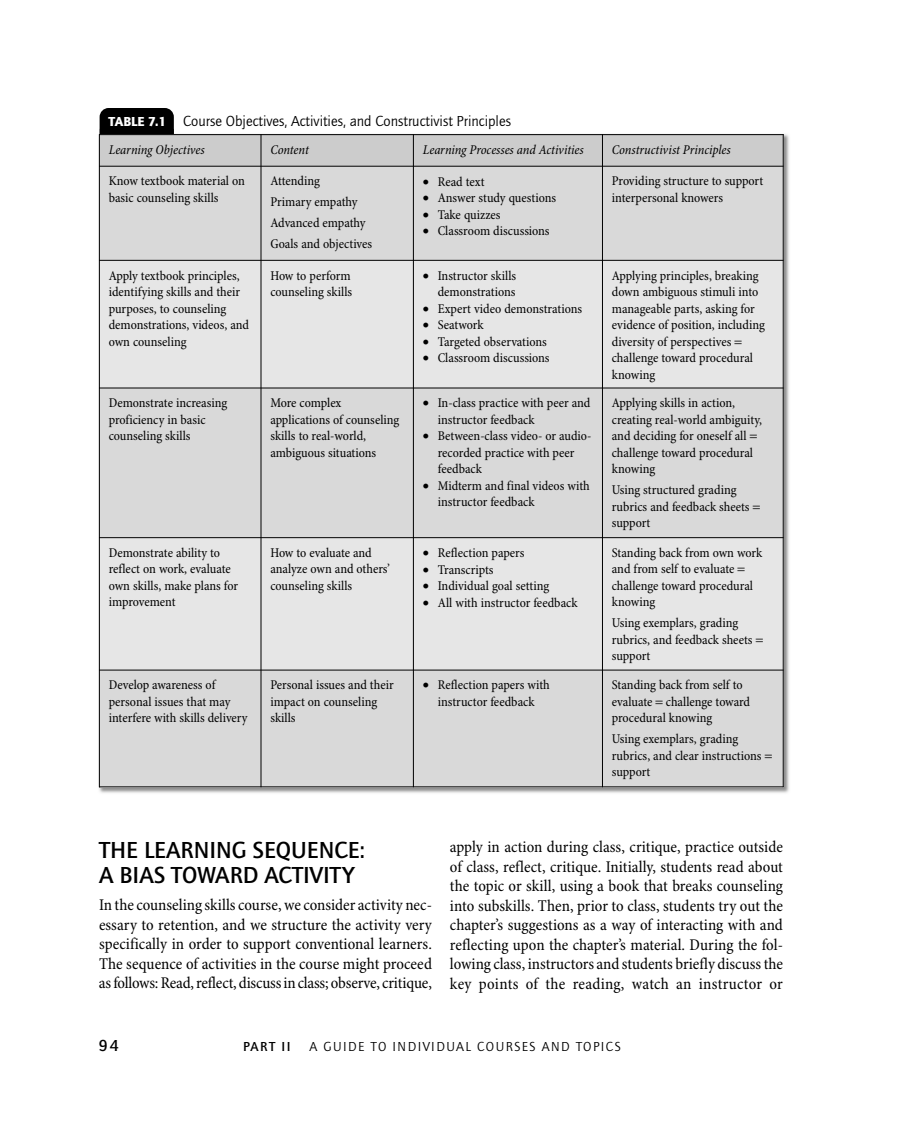
<style>
.page{position:relative;width:918px;height:1134px;background:#fff}
.page>*{position:absolute;margin:0;border:0;box-sizing:border-box;transform-origin:0 0}
.t1{font:500 24px/25.5px "Quay Sans EF";color:#000}
.t2{font:condensed 16.5px/19.5px "Minion Pro";color:#000;text-align:justify}
.t3{font:500 16.5px "Quay Sans EF";color:#000}
.t4{font:15px "Quay Sans EF";color:#000}
.t5{font:condensed 13.5px/16.5px "Minion Pro";letter-spacing:-.005em;color:#000}
.t6{font:italic condensed 13.5px "Minion Pro";letter-spacing:-.005em;color:#000}
.t7{font:13.5px "Quay Sans EF";letter-spacing:.105em;color:#000}
.t8{font:500 13.5px "Quay Sans EF";letter-spacing:.11em;color:#000}
.s1{font-weight:900;font-size:13.5px;color:#fff}
</style>
<div class="page">
<div style="left:100px;top:108px;width:74px;height:40px;background:#000;border-radius:9px"></div>
<img style="left:98px;top:129px;width:691px;height:664px">
<img style="left:100px;top:129px;width:74px;height:5px">
<div style="left:99px;top:134px;width:162px;height:32px;background:#ccc"></div>
<div style="left:261px;top:134px;width:152px;height:32px;background:#ccc"></div>
<div style="left:413px;top:134px;width:189px;height:32px;background:#ccc"></div>
<div style="left:602px;top:134px;width:182px;height:32px;background:#ccc"></div>
<div style="left:99px;top:166px;width:162px;height:94px;background:#d9d9d9"></div>
<div style="left:261px;top:166px;width:152px;height:94px;background:#d9d9d9"></div>
<div style="left:413px;top:166px;width:189px;height:94px;background:#d9d9d9"></div>
<div style="left:602px;top:166px;width:182px;height:94px;background:#d9d9d9"></div>
<div style="left:99px;top:260px;width:162px;height:128px;background:#e6e6e6"></div>
<div style="left:261px;top:260px;width:152px;height:128px;background:#e6e6e6"></div>
<div style="left:413px;top:260px;width:189px;height:128px;background:#e6e6e6"></div>
<div style="left:602px;top:260px;width:182px;height:128px;background:#e6e6e6"></div>
<div style="left:99px;top:388px;width:162px;height:150px;background:#d9d9d9"></div>
<div style="left:261px;top:388px;width:152px;height:150px;background:#d9d9d9"></div>
<div style="left:413px;top:388px;width:189px;height:150px;background:#d9d9d9"></div>
<div style="left:602px;top:388px;width:182px;height:150px;background:#d9d9d9"></div>
<div style="left:99px;top:538px;width:162px;height:132px;background:#e6e6e6"></div>
<div style="left:261px;top:538px;width:152px;height:132px;background:#e6e6e6"></div>
<div style="left:413px;top:538px;width:189px;height:132px;background:#e6e6e6"></div>
<div style="left:602px;top:538px;width:182px;height:132px;background:#e6e6e6"></div>
<div style="left:99px;top:670px;width:162px;height:117px;background:#d9d9d9"></div>
<div style="left:261px;top:670px;width:152px;height:117px;background:#d9d9d9"></div>
<div style="left:413px;top:670px;width:189px;height:117px;background:#d9d9d9"></div>
<div style="left:602px;top:670px;width:182px;height:117px;background:#d9d9d9"></div>
<hr style="left:99px;top:134px;width:1px;height:653px;background:#000">
<hr style="left:261px;top:134px;width:1px;height:653px;background:#000">
<hr style="left:413px;top:134px;width:1px;height:653px;background:#000">
<hr style="left:602px;top:134px;width:1px;height:653px;background:#000">
<hr style="left:783px;top:134px;width:1px;height:653px;background:#000">
<hr style="left:99px;top:134px;width:685px;height:1px;background:#000">
<hr style="left:99px;top:166px;width:685px;height:1px;background:#000">
<hr style="left:99px;top:260px;width:685px;height:1px;background:#000">
<hr style="left:99px;top:388px;width:685px;height:1px;background:#000">
<hr style="left:99px;top:537px;width:685px;height:1px;background:#000">
<hr style="left:99px;top:670px;width:685px;height:1px;background:#000">
<hr style="left:99px;top:786px;width:685px;height:1px;background:#000">
<p class="t4" style="left:109px;top:115px;width:404px"><span class="s1">TABLE 7.1</span> Course Objectives, Activities, and Constructivist Principles</p>
<p class="t6" style="left:109px;top:144px;width:97px">Learning Objectives</p>
<p class="t6" style="left:270px;top:144px;width:40px">Content</p>
<p class="t6" style="left:423px;top:144px;width:162px">Learning Processes and Activities</p>
<p class="t6" style="left:612px;top:144px;width:120px">Constructivist Principles</p>
<p class="t5" style="left:109px;top:174px;width:138px">Know textbook material on basic counseling skills</p>
<p class="t5" style="left:270px;top:172px;width:103px;line-height:21px">Attending<br>Primary empathy<br>Advanced empathy<br>Goals and objectives</p>
<p class="t5" style="left:423px;top:174px;width:63px">• Read text</p>
<p class="t5" style="left:612px;top:174px;width:153px">Providing structure to support interpersonal knowers</p>
<p class="t5" style="left:423px;top:191px;width:135px">• Answer study questions</p>
<p class="t5" style="left:423px;top:207px;width:79px">• Take quizzes</p>
<p class="t5" style="left:423px;top:224px;width:128px">• Classroom discussions</p>
<p class="t5" style="left:109px;top:268px;width:142px">Apply textbook principles, identifying skills and their purposes, to counseling demonstrations, videos, and own counseling</p>
<p class="t5" style="left:270px;top:268px;width:83px">How to perform counseling skills</p>
<p class="t5" style="left:423px;top:268px;width:95px;text-align:right">• Instructor skills demonstrations</p>
<p class="t5" style="left:423px;top:301px;width:161px">• Expert video demonstrations</p>
<p class="t5" style="left:423px;top:318px;width:63px">• Seatwork</p>
<p class="t5" style="left:423px;top:334px;width:126px">• Targeted observations</p>
<p class="t5" style="left:423px;top:351px;width:128px">• Classroom discussions</p>
<p class="t5" style="left:109px;top:396px;width:120px">Demonstrate increasing proficiency in basic counseling skills</p>
<p class="t5" style="left:270px;top:396px;width:131px">More complex applications of counseling skills to real-world, ambiguous situations</p>
<p class="t5" style="left:438px;top:396px;width:154px;text-indent:-15px">• In-class practice with peer and instructor feedback</p>
<p class="t5" style="left:438px;top:429px;width:155px;text-indent:-15px">• Between-class video- or audio&shy;recorded practice with peer feedback</p>
<p class="t5" style="left:438px;top:478px;width:154px;text-indent:-15px">• Midterm and final videos with instructor feedback</p>
<p class="t5" style="left:109px;top:545px;width:131px">Demonstrate ability to reflect on work, evaluate own skills, make plans for improvement</p>
<p class="t5" style="left:270px;top:545px;width:121px">How to evaluate and analyze own and others’ counseling skills</p>
<p class="t5" style="left:423px;top:546px;width:103px">• Reflection papers</p>
<p class="t5" style="left:423px;top:562px;width:72px">• Transcripts</p>
<p class="t5" style="left:423px;top:579px;width:128px">• Individual goal setting</p>
<p class="t5" style="left:423px;top:595px;width:156px">• All with instructor feedback</p>
<p class="t5" style="left:612px;top:268px;width:155px">Applying principles, breaking down ambiguous stimuli into manageable parts, asking for evidence of position, including diversity of perspectives challenge toward procedural knowing</p>
<p class="t5" style="left:612px;top:396px;width:152px">Applying skills in action, creating real-world ambiguity, and deciding for oneself all challenge toward procedural knowing</p>
<p class="t5" style="left:612px;top:483px;width:139px">Using structured grading rubrics and feedback sheets support</p>
<p class="t5" style="left:612px;top:545px;width:152px">Standing back from own work and from self to evaluate challenge toward procedural knowing</p>
<p class="t5" style="left:612px;top:616px;width:142px">Using exemplars, grading rubrics, and feedback sheets support</p>
<p class="t5" style="left:109px;top:678px;width:140px">Develop awareness of personal issues that may interfere with skills delivery</p>
<p class="t5" style="left:270px;top:678px;width:125px">Personal issues and their impact on counseling skills</p>
<p class="t5" style="left:423px;top:678px;width:129px;text-align:center">• Reflection papers with instructor feedback</p>
<p class="t5" style="left:612px;top:678px;width:140px">Standing back from self to evaluate challenge toward procedural knowing</p>
<p class="t5" style="left:612px;top:732px;width:151px">Using exemplars, grading rubrics, and clear instructions support</p>
<p class="t1" style="left:99px;top:839px;width:267px">THE LEARNING SEQUENCE:<br>A BIAS TOWARD ACTIVITY</p>
<p class="t2" style="left:99px;top:896px;width:335px">In thecounseling skillscourse,weconsider activity nec&shy;essary to retention, and we structure the activity very specifically in order to support conventional learners.<br>The sequence of activities in the course might proceed asfollows:Read,reflect, discussin class; observe,critique,</p>
<p class="t2" style="left:450px;top:839px;width:335px">apply in action during class, critique, practice outside of class, reflect, critique. Initially, students read about the topic or skill, using a book that breaks counseling into subskills. Then, prior to class, students try out the chapter’s suggestions as a way of interacting with and reflecting upon the chapter’s material. During the fol&shy;lowing class, instructors and students briefly discussthe key points of the reading, watch an instructor or</p>
<p class="t3" style="left:99px;top:1040px;width:21px">94</p>
<p class="t8" style="left:243px;top:1042px;width:49px">PART II</p>
<p class="t7" style="left:309px;top:1042px;width:313px">A GUIDE TO INDIVIDUAL COURSES AND TOPICS</p>
</div>
